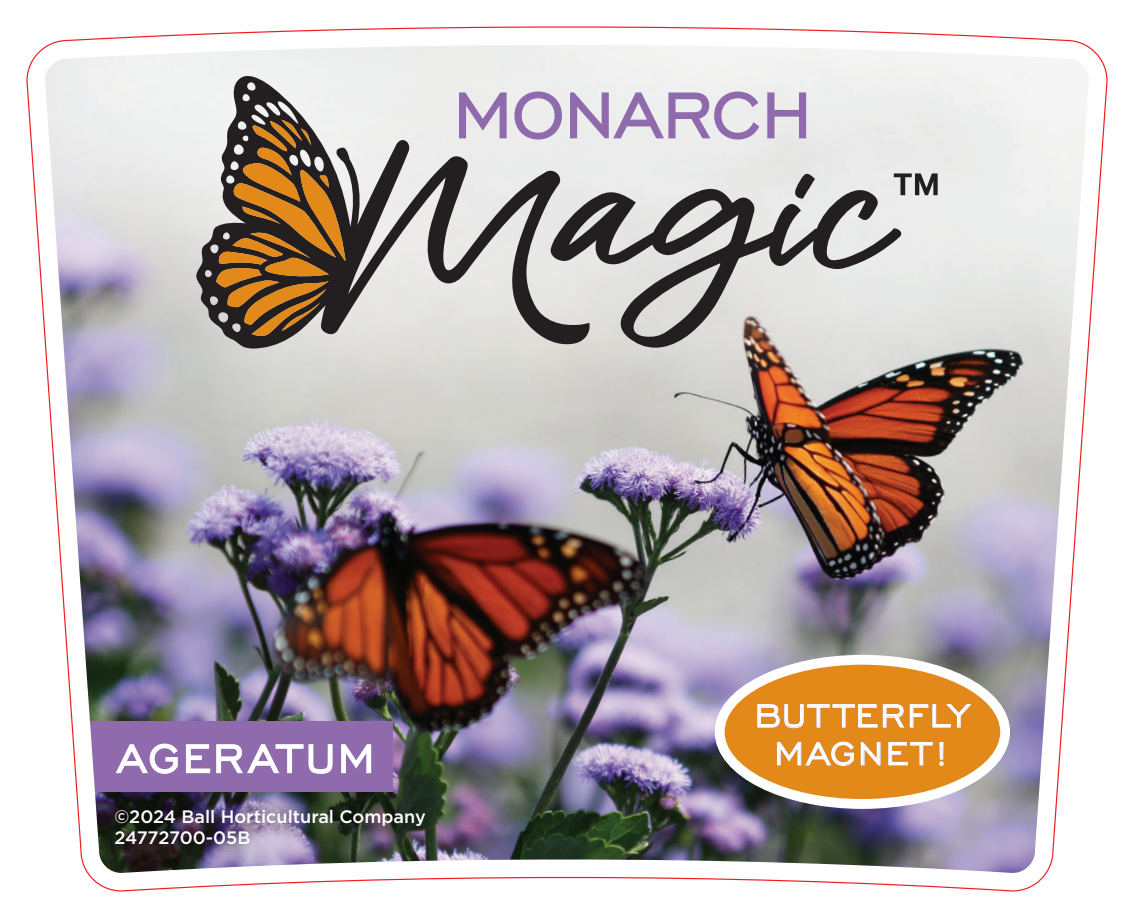
<style>
.page{position:relative;width:1134px;height:918px;background:#fff}
.page>*{position:absolute;margin:0;border:0;box-sizing:border-box;transform-origin:0 0}
.t1{font:51px "Engravers Gothic BT";letter-spacing:.05em;color:#fff}
.t2{font:41.7px/37.8px "Engravers Gothic BT";letter-spacing:.05em;color:#fff;text-align:center}
.t3{font:500 18px/21px "Gotham";color:#fff}
</style>
<div class="page">
<img style="left:26px;top:26px;width:1082px;height:866px">
<h1 class="t1" style="left:117px;top:730px;width:259px">AGERATUM</h1>
<p class="t3" style="left:114px;top:806px;width:313px">©2024 Ball Horticultural Company<br>24772700-05B</p>
<h2 class="t2" style="left:754px;top:696px;width:215px">BUT TERFLY<br>MAGNET!</h2>
</div>
